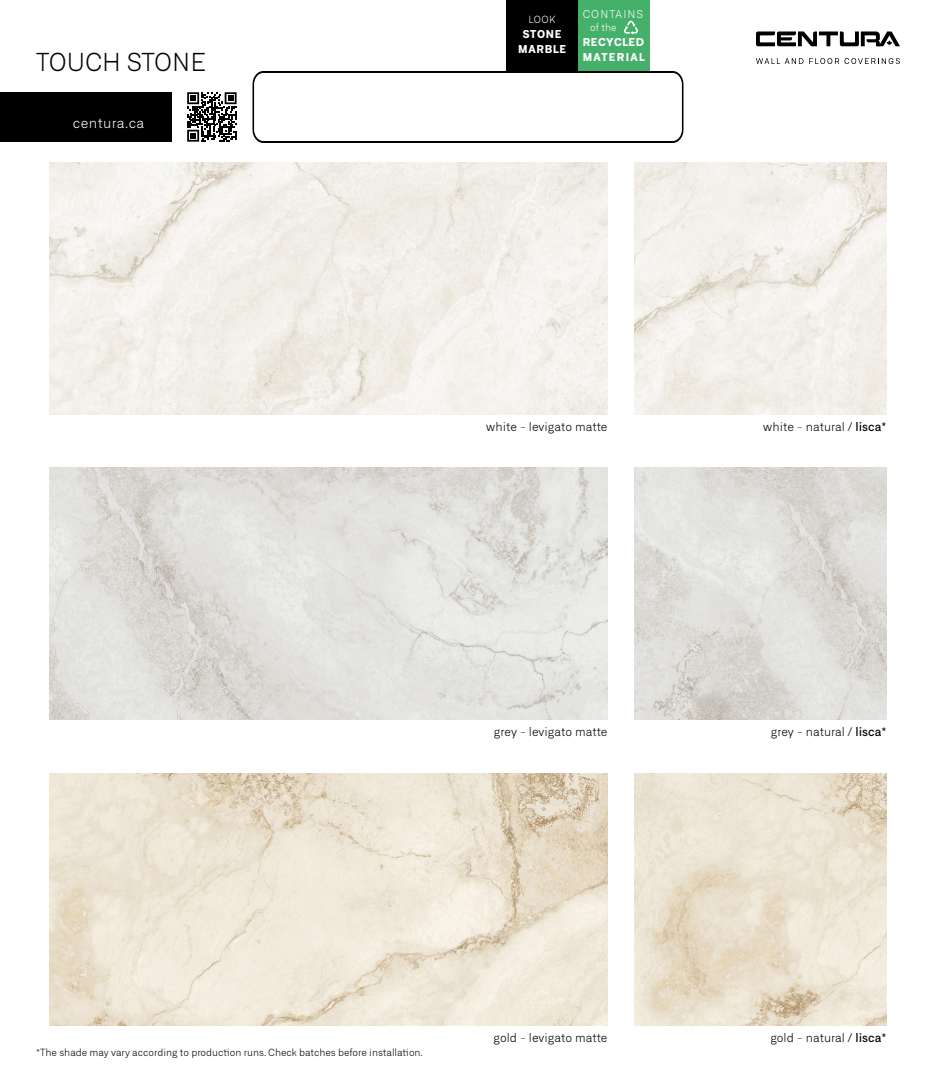
<style>
.page{position:relative;width:936px;height:1080px;background:#fff}
.page>*{position:absolute;margin:0;border:0;box-sizing:border-box;transform-origin:0 0}
.t1{font:300 25px "Neufile Grotesk";color:#000}
.t2{font:300 14px "Neufile Grotesk";letter-spacing:.03em;color:#fff}
.t3{font:300 12px "Neufile Grotesk";letter-spacing:.005em;color:#000}
.t4{font:800 11px/15px "Neufile Grotesk";letter-spacing:.07em;color:#fff;text-align:center}
.t5{font:300 11px "Neufile Grotesk";letter-spacing:.1em;color:#fff}
.t6{font:300 10px "Neufile Grotesk";color:#000}
.t7{font:300 10px "Neufile Grotesk";letter-spacing:.015em;color:#fff}
.s1{font-weight:500}
</style>
<div class="page">
<svg style="left:187px;top:92px;width:50px;height:50px"></svg>
<div style="left:0;top:92px;width:171px;height:50px;background:#000"></div>
<svg style="left:756px;top:58px;width:47px;height:6px"></svg>
<svg style="left:809px;top:58px;width:91px;height:6px"></svg>
<svg style="left:756px;top:31px;width:144px;height:15px"></svg>
<div style="left:506px;top:0;width:72px;height:72px;background:#000"></div>
<div style="left:578px;top:0;width:72px;height:72px;background:#45b06a"></div>
<svg style="left:624px;top:20px;width:14px;height:15px"></svg>
<img style="left:50px;top:162px;width:558px;height:252px">
<img style="left:50px;top:468px;width:558px;height:252px">
<img style="left:50px;top:773px;width:558px;height:252px">
<img style="left:634px;top:162px;width:252px;height:252px">
<img style="left:634px;top:468px;width:252px;height:252px">
<img style="left:634px;top:773px;width:252px;height:252px">
<svg style="left:252px;top:71px;width:432px;height:72px"></svg>
<h1 class="t1" style="left:36px;top:46px;width:172px">TOUCH STONE</h1>
<p class="t2" style="left:73px;top:114px;width:73px">centura.ca</p>
<p class="t7" style="left:529px;top:13px;width:29px">LOOK</p>
<p class="t4" style="left:518px;top:26px;width:49px">STONE<br>MARBLE</p>
<p class="t5" style="left:583px;top:7px;width:62px">CONTAINS</p>
<p class="t7" style="left:590px;top:21px;width:28px">of the</p>
<p class="t4" style="left:583px;top:34px;width:64px;text-align:left">RECYCLED<br>MATERIAL</p>
<p class="t3" style="left:486px;top:419px;width:123px">white - levigato matte</p>
<p class="t3" style="left:494px;top:725px;width:115px">grey - levigato matte</p>
<p class="t6" style="left:36px;top:1046px;width:388px">*The shade may vary according to production runs. Check batches before installation.</p>
<p class="t3" style="left:494px;top:1030px;width:115px">gold - levigato matte</p>
<p class="t3" style="left:763px;top:419px;width:125px">white - natural / <span class="s1">lisca*</span></p>
<p class="t3" style="left:771px;top:725px;width:117px">grey - natural / <span class="s1">lisca*</span></p>
<p class="t3" style="left:770px;top:1030px;width:118px">gold - natural / <span class="s1">lisca*</span></p>
</div>
